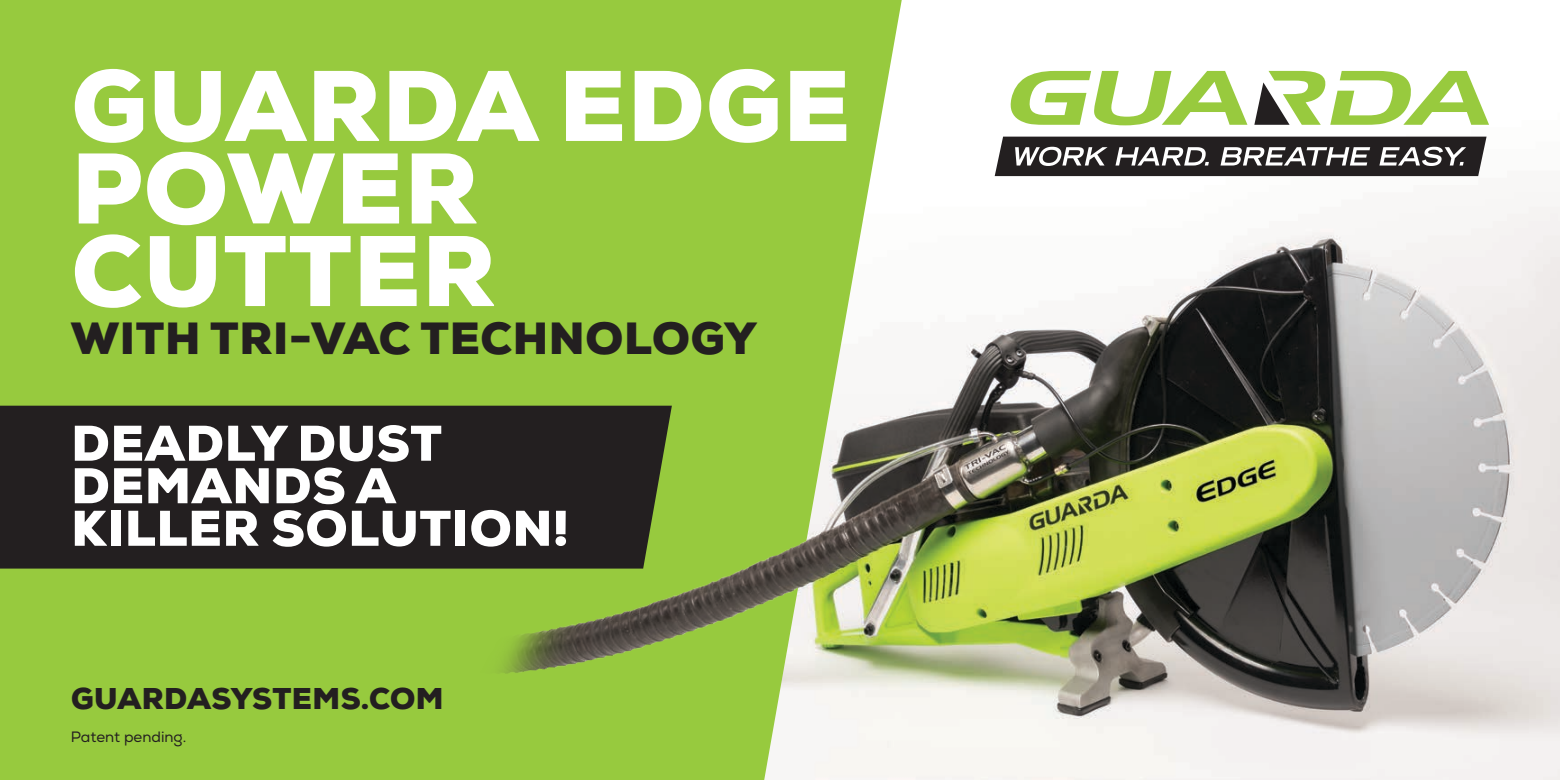
<style>
.page{position:relative;width:1560px;height:780px;background:#fff}
.page>*{position:absolute;margin:0;border:0;box-sizing:border-box;transform-origin:0 0}
.t1{font:900 100px/82.5px "Nexa";letter-spacing:.015em;color:#fff}
.t2{font:900 50px/42.5px "Nexa";letter-spacing:.015em;color:#fff}
.t3{font:900 45px "Nexa";letter-spacing:.015em;color:#231f20}
.t4{font:900 30px "Nexa";letter-spacing:.01em;color:#231f20}
.t5{font:15px "Nexa";color:#231f20}
</style>
<div class="page">
<img style="left:901px;top:70px;width:658px;height:710px">
<svg style="left:994px;top:137px;width:492px;height:39px;background:#4d494a"></svg>
<svg style="left:1010px;top:71px;width:237px;height:54px"></svg>
<svg style="left:1254px;top:71px;width:234px;height:54px"></svg>
<div style="left:0;top:0;width:901px;height:780px;background:#97ca3e"></div>
<div style="left:0;top:405px;width:671px;height:163px;background:#231f20"></div>
<img style="left:404px;top:471px;width:498px;height:226px">
<h1 class="t1" style="left:72px;top:65px;width:780px">GUARDA EDGE<br>POWER<br>CUTTER</h1>
<p class="t3" style="left:71px;top:309px;width:686px">WITH TRI-VAC TECHNOLOGY</p>
<p class="t2" style="left:71px;top:422px;width:499px">DEADLY DUST<br>DEMANDS A<br>KILLER SOLUTION!</p>
<p class="t4" style="left:71px;top:679px;width:374px">GUARDASYSTEMS.COM</p>
<p class="t5" style="left:71px;top:728px;width:117px">Patent pending.</p>
</div>
